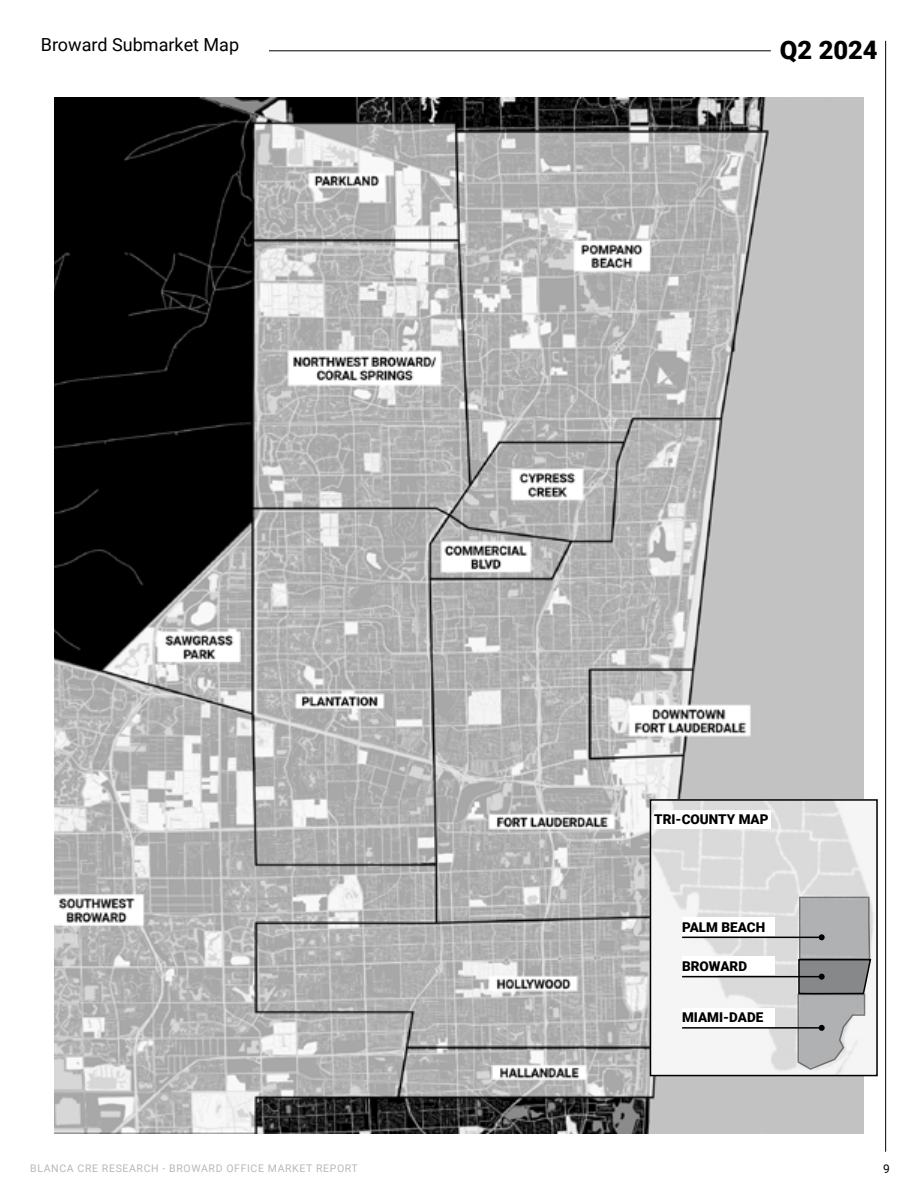
<style>
.page{position:relative;width:918px;height:1188px;background:#fff}
.page>*{position:absolute;margin:0;border:0;box-sizing:border-box;transform-origin:0 0}
.t1{font:900 25.5px "Roboto";color:#000}
.t2{font:18px "Roboto";color:#000}
.t3{font:900 13.5px "Roboto";color:#000}
.t4{font:12px "Roboto";color:#000}
.t5{font:10.5px "Roboto";letter-spacing:.06em;color:#b6b8ba}
</style>
<div class="page">
<hr style="left:62px;top:50px;width:709px;height:1px;background:#000">
<hr style="left:885px;top:41px;width:1px;height:1111px;background:#000">
<img style="left:54px;top:97px;width:810px;height:1037px">
<img style="left:653px;top:802px;width:222px;height:271px">
<div style="left:650px;top:799px;width:228px;height:277px;border:2px solid #000"></div>
<div style="left:682px;top:917px;width:92px;height:19px;background:#fff"></div>
<div style="left:654px;top:810px;width:117px;height:18px;background:#fff"></div>
<div style="left:682px;top:957px;width:92px;height:18px;background:#fff"></div>
<div style="left:682px;top:1008px;width:92px;height:18px;background:#fff"></div>
<hr style="left:682px;top:937px;width:140px;height:1px;background:#000">
<hr style="left:682px;top:976px;width:140px;height:1px;background:#000">
<hr style="left:682px;top:1027px;width:140px;height:2px;background:#000">
<svg style="left:797px;top:896px;width:75px;height:175px;background:#acadae"></svg>
<div style="left:41px;top:37px;width:228px;height:28px;background:#fff"></div>
<h2 class="t2" style="left:41px;top:32px;width:200px">Broward Submarket Map</h2>
<h1 class="t1" style="left:780px;top:32px;width:99px">Q2 2024</h1>
<p class="t3" style="left:654px;top:810px;width:116px">TRI-COUNTY MAP</p>
<p class="t3" style="left:682px;top:917px;width:85px">PALM BEACH</p>
<p class="t3" style="left:682px;top:957px;width:67px">BROWARD</p>
<p class="t3" style="left:682px;top:1008px;width:83px">MIAMI-DADE</p>
<p class="t5" style="left:30px;top:1160px;width:329px">BLANCA CRE RESEARCH - BROWARD OFFICE MARKET REPORT</p>
<p class="t4" style="left:883px;top:1160px;width:8px">9</p>
</div>
